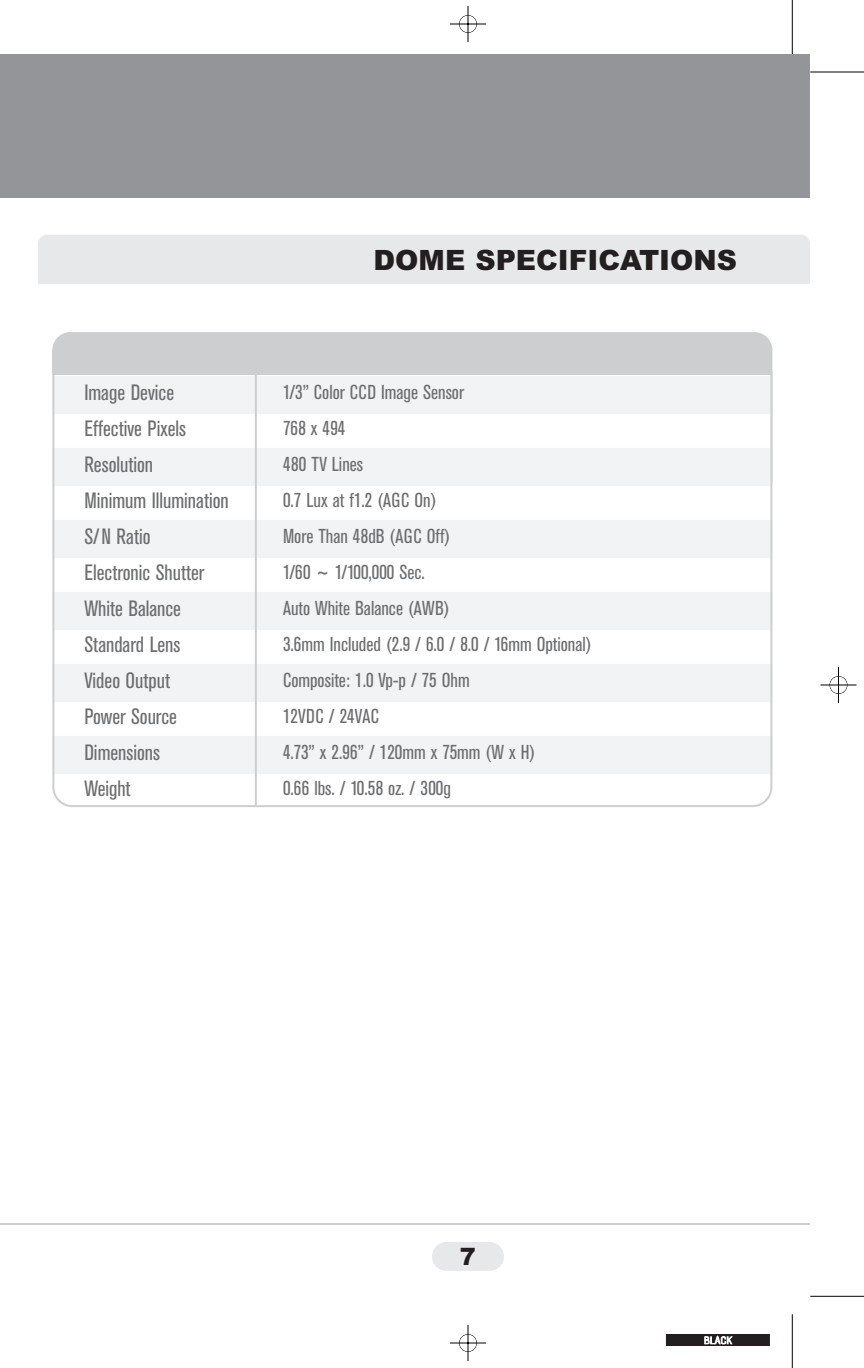
<style>
.page{position:relative;width:864px;height:1368px;background:#fff}
.page>*{position:absolute;margin:0;border:0;box-sizing:border-box;transform-origin:0 0}
.t1{font:900 28px "Arial";color:#231f20}
.t2{font:900 24px "Arial";color:#231f20}
.t3{font:condensed 22px/36px "Akzidenz Grotesk BE";color:#6d6e71}
.t4{font:condensed 20px/36px "Akzidenz Grotesk BE";color:#6d6e71}
.t5{font:300 condensed 10px "Akzidenz Grotesk BE";letter-spacing:-.01em;color:#fff;scale:1.6 1}
</style>
<div class="page">
<hr style="left:810px;top:72px;width:54px;height:1px;background:#000">
<hr style="left:792px;top:0;width:1px;height:54px;background:#000">
<hr style="left:450px;top:24px;width:36px;height:1px;background:#000">
<hr style="left:468px;top:6px;width:1px;height:36px;background:#000">
<div style="left:459px;top:15px;width:18px;height:18px;border:1px solid #000;border-radius:50%"></div>
<hr style="left:450px;top:1343px;width:36px;height:1px;background:#000">
<hr style="left:468px;top:1325px;width:1px;height:36px;background:#000">
<div style="left:459px;top:1334px;width:18px;height:18px;border:1px solid #000;border-radius:50%"></div>
<hr style="left:820px;top:685px;width:36px;height:1px;background:#000">
<hr style="left:838px;top:667px;width:1px;height:36px;background:#000">
<div style="left:830px;top:676px;width:17px;height:18px;border:1px solid #000;border-radius:50%"></div>
<hr style="left:810px;top:1296px;width:54px;height:1px;background:#000">
<hr style="left:792px;top:1314px;width:1px;height:54px;background:#000">
<div style="left:666px;top:1334px;width:104px;height:12px;background:#231f20"></div>
<div style="left:0;top:54px;width:810px;height:144px;background:#939598"></div>
<div style="left:432px;top:1242px;width:72px;height:29px;background:#e7e8e9;border-radius:14px"></div>
<hr style="left:0;top:1223px;width:810px;height:2px;background:#cdced0">
<div style="left:38px;top:235px;width:772px;height:72px;background:#e7e8e9;border-radius:9px"></div>
<div style="left:38px;top:284px;width:772px;height:26px;background:#fff"></div>
<div style="left:52px;top:332px;width:720px;height:167px;background:#cdced0;border-radius:18px"></div>
<svg style="left:52px;top:375px;width:720px;height:432px"></svg>
<hr style="left:255px;top:353px;width:2px;height:453px;background:#cdced0">
<p class="t1" style="left:373px;top:250px;width:365px">DOME SPECIFICATIONS</p>
<p class="t3" style="left:84px;top:376px;width:146px">Image Device<br>Effective Pixels<br>Resolution<br>Minimum Illumination<br>S/N Ratio<br>Electronic Shutter<br>White Balance<br>Standard Lens<br>Video Output<br>Power Source<br>Dimensions<br>Weight</p>
<p class="t4" style="left:283px;top:376px;width:310px">1/3” Color CCD Image Sensor<br>768 x 494<br>480 TV Lines<br>0.7 Lux at f1.2 (AGC On)<br>More Than 48dB (AGC Off)<br>1/60 ~ 1/100,000 Sec.<br>Auto White Balance (AWB)<br>3.6mm Included (2.9 / 6.0 / 8.0 / 16mm Optional)<br>Composite: 1.0 Vp-p / 75 Ohm<br>12VDC / 24VAC<br>4.73” x 2.96” / 120mm x 75mm (W x H)<br>0.66 lbs. / 10.58 oz. / 300g</p>
<p class="t2" style="left:460px;top:1248px;width:18px">7</p>
<p class="t5" style="left:704px;top:1337px;width:19px">BLACK</p>
</div>
